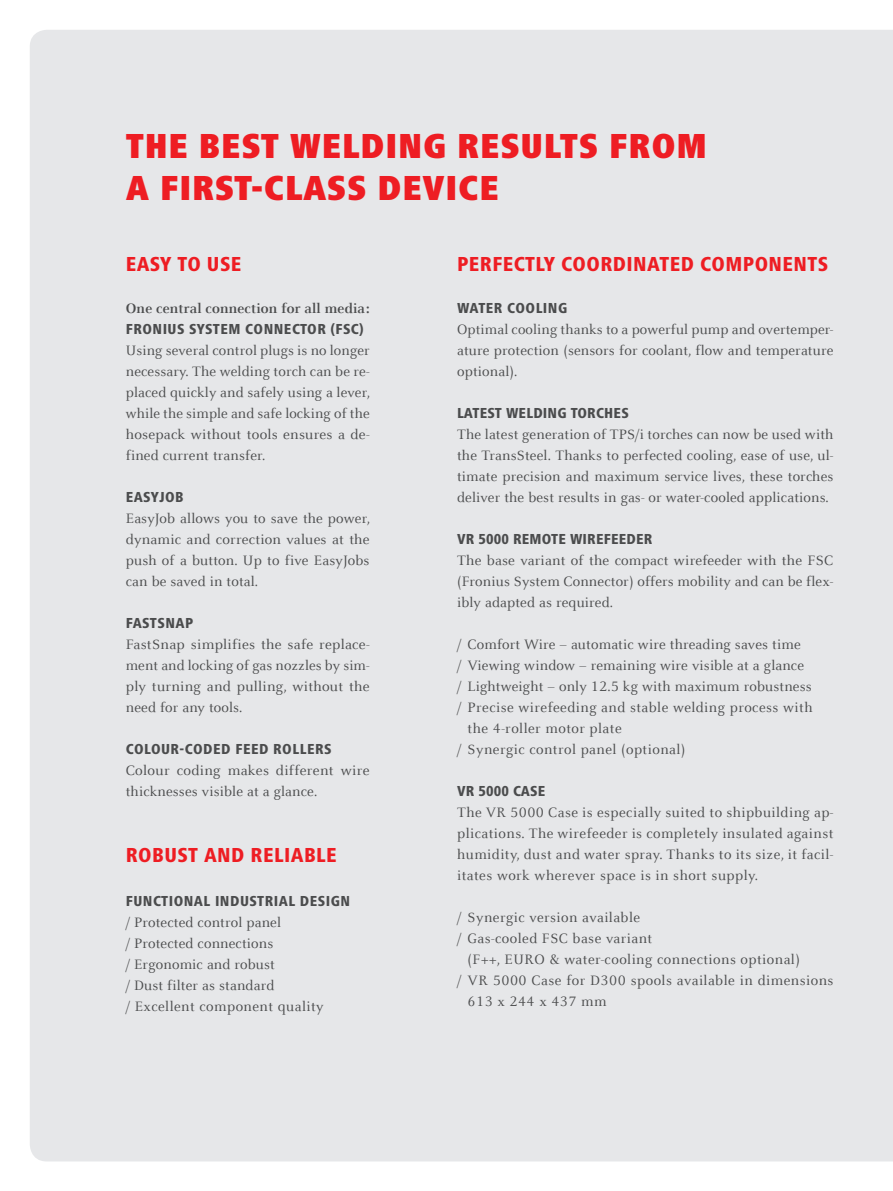
<style>
.page{position:relative;width:893px;height:1191px;background:#fff}
.page>*{position:absolute;margin:0;border:0;box-sizing:border-box;transform-origin:0 0}
.t1{font:900 condensed 36px/42px "Frutiger Next LTW1 G";letter-spacing:.02em;color:#ee1d23}
.t2{font:800 condensed 21px "Frutiger Next LTW1 G";letter-spacing:.02em;color:#ee1d23}
.t3{font:15px/21px "Celeste Offc Pro";letter-spacing:.01em;color:#4b4c4d;text-align:justify}
.t4{font:15px "Celeste Offc Pro";letter-spacing:.03em;color:#4b4c4d}
.t5{font:800 condensed 15px "Frutiger Next LTW1 G";letter-spacing:.02em;color:#4b4c4d}
.t6{font:700 15px "Celeste Offc Pro";letter-spacing:.01em;color:#4b4c4d}
</style>
<div class="page">
<div style="left:30px;top:30px;width:863px;height:1131px;background:#e6e7e9"></div>
<div style="left:841px;top:44px;width:52px;height:965px;background:#e6e7e9"></div>
<h1 class="t1" style="left:126px;top:125px;width:583px">THE BEST WELDING RESULTS FROM<br>A FIRST-CLASS DEVICE</h1>
<h2 class="t2" style="left:126px;top:252px;width:117px">EASY TO USE</h2>
<p class="t6" style="left:126px;top:299px;width:245px">One central connection for all media:</p>
<p class="t5" style="left:126px;top:320px;width:17px">FRONIUS</p>
<p class="t5" style="left:189px;top:320px;width:18px">SYSTEM</p>
<p class="t5" style="left:245px;top:320px;width:19px">CONNECTOR</p>
<p class="t5" style="left:331px;top:320px;width:35px">(FSC)</p>
<p class="t3" style="left:126px;top:339px;width:246px">Using several control plugs is no longer necessary. The welding torch can be re&shy;placed quickly and safely using a lever, while the simple and safe locking of the hosepack without tools ensures a de&shy;fined current transfer.</p>
<p class="t5" style="left:126px;top:488px;width:59px">EASYJOB</p>
<p class="t3" style="left:126px;top:507px;width:246px">EasyJob allows you to save the power, dynamic and correction values at the push of a button. Up to five EasyJobs can be saved in total.</p>
<p class="t5" style="left:126px;top:614px;width:69px">FASTSNAP</p>
<p class="t3" style="left:126px;top:633px;width:245px">FastSnap simplifies the safe replace&shy;ment and locking of gas nozzles by sim&shy;ply turning and pulling, without the need for any tools.</p>
<p class="t5" style="left:126px;top:740px;width:207px">COLOUR-CODED FEED ROLLERS</p>
<p class="t3" style="left:126px;top:759px;width:245px">Colour coding makes different wire thicknesses visible at a glance.</p>
<h2 class="t2" style="left:126px;top:843px;width:213px">ROBUST AND RELIABLE</h2>
<p class="t5" style="left:126px;top:892px;width:226px">FUNCTIONAL INDUSTRIAL DESIGN</p>
<p class="t3" style="left:126px;top:911px;width:199px;text-align:left">/ Protected control panel<br>/ Protected connections<br>/ Ergonomic and robust<br>/ Dust filter as standard<br>/ Excellent component quality</p>
<h2 class="t2" style="left:457px;top:252px;width:373px">PERFECTLY COORDINATED COMPONENTS</h2>
<p class="t5" style="left:457px;top:299px;width:112px">WATER COOLING</p>
<p class="t3" style="left:457px;top:318px;width:378px">Optimal cooling thanks to a powerful pump and overtemper&shy;ature protection (sensors for coolant, flow and temperature optional).</p>
<p class="t5" style="left:457px;top:404px;width:173px">LATEST WELDING TORCHES</p>
<p class="t3" style="left:457px;top:423px;width:378px">The latest generation of TPS/i torches can now be used with the TransSteel. Thanks to perfected cooling, ease of use, ul&shy;timate precision and maximum service lives, these torches deliver the best results in gas- or water-cooled applications.</p>
<p class="t5" style="left:457px;top:530px;width:197px">VR 5000 REMOTE WIREFEEDER</p>
<p class="t3" style="left:457px;top:549px;width:378px">The base variant of the compact wirefeeder with the FSC (Fronius System Connector) offers mobility and can be flex&shy;ibly adapted as required.</p>
<p class="t3" style="left:457px;top:633px;width:345px">/ Comfort Wire – automatic wire threading saves time</p>
<p class="t3" style="left:457px;top:654px;width:348px">/ Viewing window – remaining wire visible at a glance</p>
<p class="t3" style="left:457px;top:675px;width:356px">/ Lightweight – only 12.5 kg with maximum robustness</p>
<p class="t4" style="left:457px;top:698px;width:357px">/ Precise wirefeeding and stable welding process with</p>
<p class="t4" style="left:468px;top:719px;width:156px">the 4-roller motor plate</p>
<p class="t4" style="left:457px;top:740px;width:230px">/ Synergic control panel (optional)</p>
<p class="t5" style="left:457px;top:782px;width:90px">VR 5000 CASE</p>
<p class="t3" style="left:457px;top:801px;width:378px">The VR 5000 Case is especially suited to shipbuilding ap&shy;plications. The wirefeeder is completely insulated against humidity, dust and water spray. Thanks to its size, it facil&shy;itates work wherever space is in short supply.</p>
<p class="t4" style="left:457px;top:908px;width:184px">/ Synergic version available</p>
<p class="t4" style="left:457px;top:929px;width:197px">/ Gas-cooled FSC base variant</p>
<p class="t4" style="left:468px;top:950px;width:334px">(F++, EURO &amp; water-cooling connections optional)</p>
<p class="t4" style="left:457px;top:971px;width:378px">/ VR 5000 Case for D300 spools available in dimensions</p>
<p class="t4" style="left:468px;top:992px;width:141px">613 x 244 x 437 mm</p>
</div>
